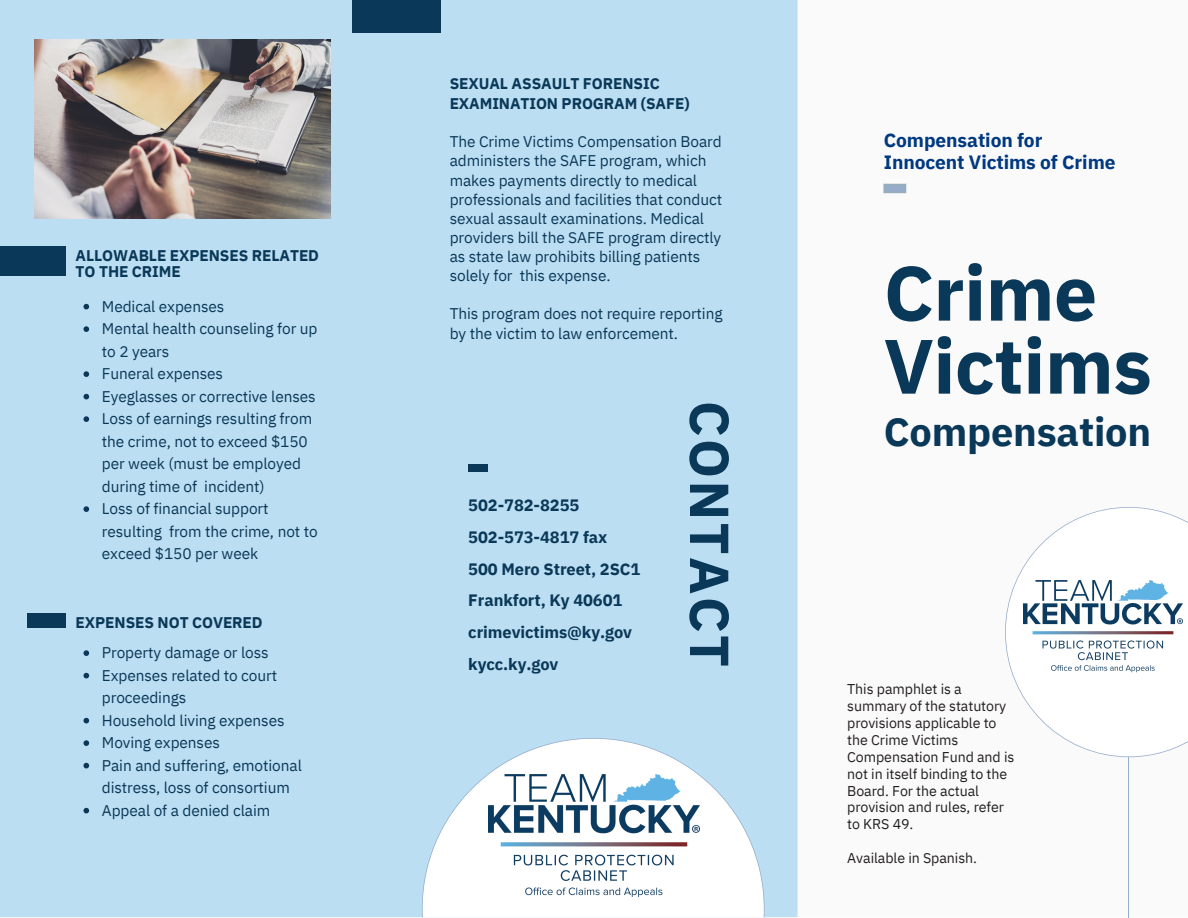
<style>
.page{position:relative;width:1188px;height:918px;background:#fff}
.page>*{position:absolute;margin:0;border:0;box-sizing:border-box;transform-origin:0 0}
.t1{font:700 76.8px/73.1px "IBM Plex Sans";letter-spacing:-.005em;color:#0a3858}
.t2{font:700 54.9px "IBM Plex Sans";letter-spacing:.045em;color:#0a3858}
.t3{font:700 39.75px "IBM Plex Sans";letter-spacing:-.005em;color:#0a3858}
.t4{font:700 19.2px/22.2px "IBM Plex Sans";letter-spacing:-.005em;color:#003980}
.t5{font:700 16.5px/31.8px "IBM Plex Sans";letter-spacing:-.005em;color:#0a3858}
.t6{font:15.45px/22.5px "IBM Plex Sans";letter-spacing:-.005em;color:#0a3858}
.t7{font:700 15.45px/15.8px "IBM Plex Sans";letter-spacing:-.005em;color:#0a3858}
.t8{font:14.25px/16.8px "IBM Plex Sans";letter-spacing:-.005em;color:#231f20}
</style>
<div class="page">
<div style="left:798px;top:0;width:390px;height:917px;background:#f4f4f6"></div>
<div style="left:0;top:0;width:798px;height:917px;background:#bcdef2"></div>
<div style="left:371px;top:0;width:42px;height:33px;background:#0a3858"></div>
<hr style="left:1128px;top:694px;width:1px;height:223px;background:#003980">
<div style="left:1005px;top:507px;width:183px;height:250px;background:#fff"></div>
<svg style="left:883px;top:184px;width:23px;height:9px"></svg>
<svg style="left:422px;top:738px;width:343px;height:179px;fill:#fff"></svg>
<div style="left:468px;top:465px;width:20px;height:7px;background:#0a3858"></div>
<img style="left:35px;top:39px;width:295px;height:180px">
<img style="left:489px;top:775px;width:210px;height:127px">
<svg style="left:84px;top:304px;width:5px;height:5px"></svg>
<svg style="left:84px;top:326px;width:5px;height:6px"></svg>
<svg style="left:84px;top:371px;width:5px;height:6px"></svg>
<svg style="left:84px;top:394px;width:5px;height:5px"></svg>
<svg style="left:84px;top:416px;width:5px;height:6px"></svg>
<svg style="left:84px;top:506px;width:5px;height:6px"></svg>
<svg style="left:84px;top:650px;width:5px;height:6px"></svg>
<svg style="left:84px;top:673px;width:5px;height:5px"></svg>
<svg style="left:84px;top:718px;width:5px;height:5px"></svg>
<svg style="left:84px;top:740px;width:5px;height:6px"></svg>
<svg style="left:84px;top:763px;width:5px;height:5px"></svg>
<svg style="left:84px;top:808px;width:5px;height:5px"></svg>
<img style="left:1023px;top:580px;width:159px;height:96px">
<div style="left:0;top:247px;width:65px;height:29px;background:#0a3858"></div>
<div style="left:352px;top:0;width:88px;height:32px;background:#0a3858"></div>
<div style="left:27px;top:614px;width:39px;height:14px;background:#0a3858"></div>
<p class="t7" style="left:76px;top:247px;width:245px">ALLOWABLE EXPENSES RELATED<br>TO THE CRIME</p>
<p class="t6" style="left:102px;top:295px;width:217px">Medical expenses<br>Mental health counseling for up to 2 years<br>Funeral expenses<br>Eyeglasses or corrective lenses<br>Loss of earnings resulting from the crime, not to exceed $150 per week (must be employed during time of incident)<br>Loss of financial support resulting from the crime, not to exceed $150 per week</p>
<p class="t7" style="left:76px;top:614px;width:189px">EXPENSES NOT COVERED</p>
<p class="t6" style="left:102px;top:641px;width:202px">Property damage or loss<br>Expenses related to court proceedings<br>Household living expenses<br>Moving expenses<br>Pain and suffering, emotional distress, loss of consortium<br>Appeal of a denied claim</p>
<p class="t7" style="left:450px;top:73px;width:241px;line-height:20.2px">SEXUAL ASSAULT FORENSIC<br>EXAMINATION PROGRAM (SAFE)</p>
<p class="t6" style="left:450px;top:132px;width:274px;line-height:19.2px">The Crime Victims Compensation Board administers the SAFE program, which makes payments directly to medical professionals and facilities that conduct sexual assault examinations. Medical providers bill the SAFE program directly as state law prohibits billing patients solely for this expense.</p>
<p class="t6" style="left:450px;top:304px;width:274px;line-height:19.2px">This program does not require reporting by the victim to law enforcement.</p>
<p class="t5" style="left:468px;top:489px;width:174px">502-782-8255<br>502-573-4817 fax<br>500 Mero Street, 2SC1<br>Frankfort, Ky 40601 crimevictims@ky.gov kycc.ky.gov</p>
<h2 class="t2" style="left:746px;top:401px;width:268px;rotate:90deg">CONTACT</h2>
<p class="t4" style="left:884px;top:129px;width:233px">Compensation for<br>Innocent Victims of Crime</p>
<h1 class="t1" style="left:884px;top:255px;width:270px">Crime<br>Victims</h1>
<h3 class="t3" style="left:884px;top:405px;width:269px">Compensation</h3>
<p class="t8" style="left:847px;top:681px;width:169px">This pamphlet is a summary of the statutory provisions applicable to the Crime Victims<br>Compensation Fund and is not in itself binding to the<br>Board. For the actual provision and rules, refer to KRS 49.</p>
<p class="t8" style="left:847px;top:849px;width:131px">Available in Spanish.</p>
</div>
